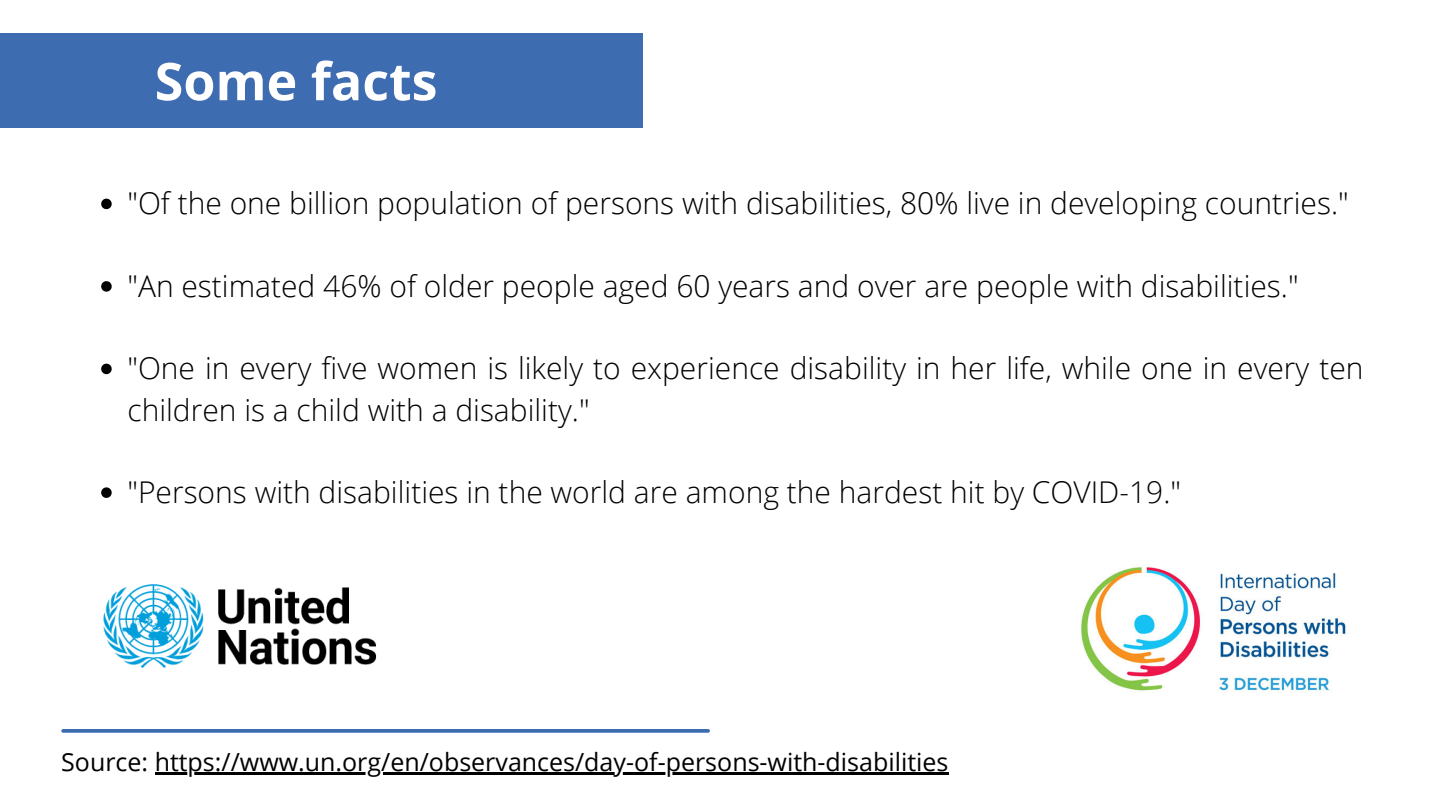
<style>
.page{position:relative;width:1440px;height:810px;background:#fff}
.page>*{position:absolute;margin:0;border:0;box-sizing:border-box;transform-origin:0 0}
.t1{font:700 52px "Open Sans";color:#fff}
.t2{font:300 30px/41.2px "Open Sans";color:#000}
.t3{font:25px "Open Sans";color:#000}
</style>
<div class="page">
<div style="left:0;top:34px;width:643px;height:94px;background:#3e6cb1"></div>
<svg style="left:101px;top:199px;width:11px;height:10px"></svg>
<svg style="left:101px;top:281px;width:11px;height:11px"></svg>
<svg style="left:101px;top:364px;width:11px;height:10px"></svg>
<svg style="left:101px;top:487px;width:11px;height:11px"></svg>
<hr style="left:155px;top:772px;width:793px;height:2px;background:#000">
<svg style="left:63px;top:729px;width:645px;height:4px;background:#4a75b5"></svg>
<img style="left:103px;top:584px;width:274px;height:84px">
<img style="left:1081px;top:567px;width:265px;height:126px">
<p class="t1" style="left:155px;top:45px;width:284px">Some facts</p>
<p class="t2" style="left:127px;top:182px;width:1223px">"Of the one billion population of persons with disabilities, 80% live in developing countries."</p>
<p class="t2" style="left:127px;top:265px;width:1173px">"An estimated 46% of older people aged 60 years and over are people with disabilities."</p>
<p class="t2" style="left:127px;top:347px;width:1238px">"One in every five women is likely to experience disability in her life, while one in every ten children is a child with a disability."</p>
<p class="t2" style="left:127px;top:471px;width:1055px">"Persons with disabilities in the world are among the hardest hit by COVID-19."</p>
<p class="t3" style="left:61px;top:744px;width:889px">Source: https://www.un.org/en/observances/day-of-persons-with-disabilities</p>
</div>
